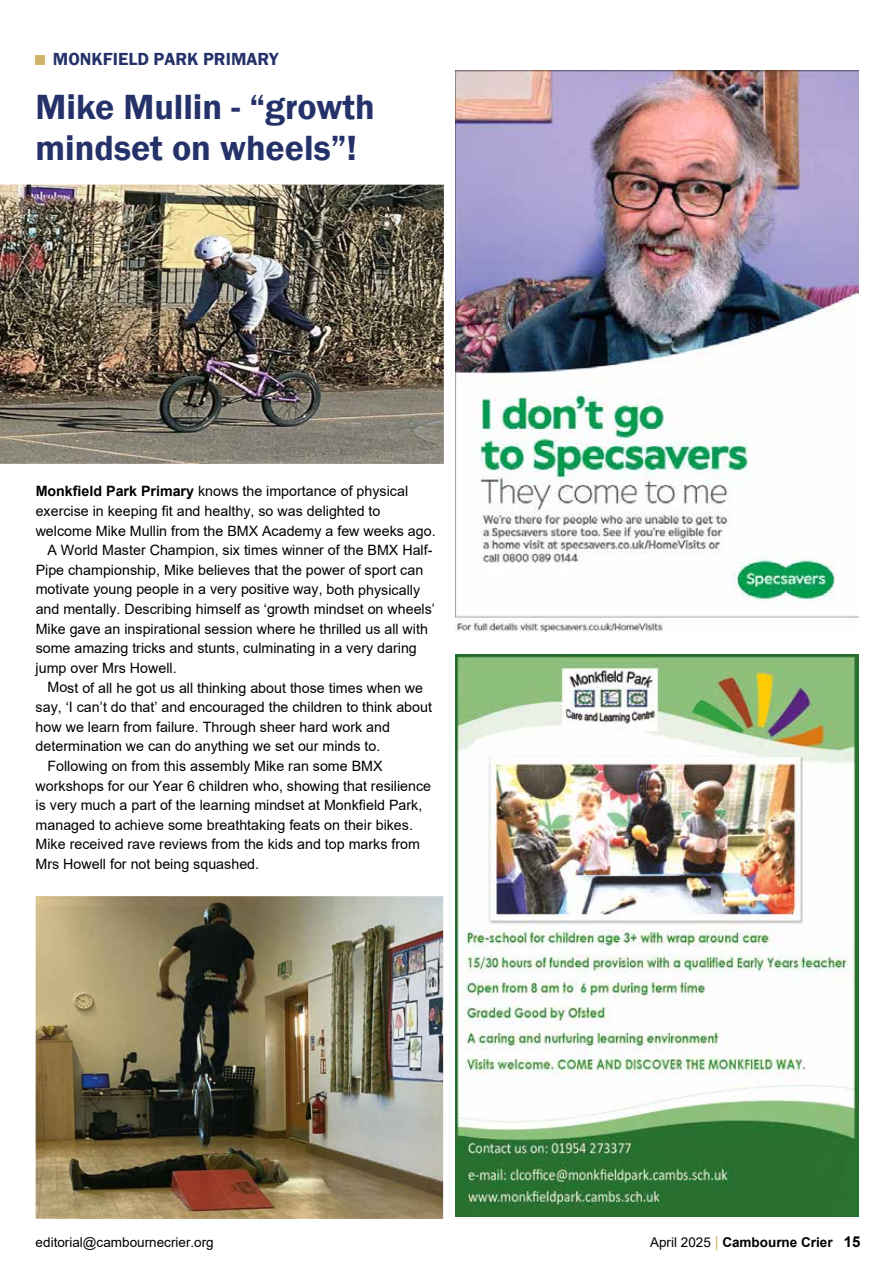
<style>
.page{position:relative;width:893px;height:1263px;background:#fff}
.page>*{position:absolute;margin:0;border:0;box-sizing:border-box;transform-origin:0 0}
.t1{font:600 36px/40.8px "Franklin Gothic";color:#243269}
.t2{font:600 18px "Franklin Gothic";color:#243269}
.t3{font:14.25px "Arial";color:#000}
.t4{font:13.5px "Arial";color:#000}
.t5{font:700 13.5px "Arial";color:#000}
.s1{font-weight:700}
.s2{font-weight:400}
.s3{font-weight:400;font-size:15px;color:#d2b567}
.s4{font-size:15px}
</style>
<div class="page">
<img style="left:455px;top:655px;width:404px;height:561px">
<img style="left:455px;top:70px;width:404px;height:561px">
<img style="left:36px;top:896px;width:407px;height:323px">
<img style="left:0;top:185px;width:444px;height:279px">
<div style="left:36px;top:55px;width:9px;height:10px;background:#d2b567"></div>
<p class="t2" style="left:53px;top:48px;width:227px">MONKFIELD PARK PRIMARY</p>
<h1 class="t1" style="left:36px;top:87px;width:341px">Mike Mullin - “growth mindset on wheels”!</h1>
<p class="t3" style="left:36px;top:482px;width:374px"><span class="s1">Monkfield Park Primary</span> knows the importance of physical</p>
<p class="t3" style="left:36px;top:501px;width:346px">exercise in keeping fit and healthy, so was delighted to</p>
<p class="t3" style="left:36px;top:521px;width:402px">welcome Mike Mullin from the BMX Academy a few weeks ago.</p>
<p class="t3" style="left:48px;top:540px;width:386px">A World Master Champion, six times winner of the BMX Half-</p>
<p class="t3" style="left:36px;top:560px;width:389px">Pipe championship, Mike believes that the power of sport can</p>
<p class="t3" style="left:36px;top:580px;width:386px">motivate young people in a very positive way, both physically</p>
<p class="t3" style="left:36px;top:599px;width:401px">and mentally. Describing himself as ‘growth mindset on wheels’</p>
<p class="t3" style="left:36px;top:619px;width:394px">Mike gave an inspirational session where he thrilled us all with</p>
<p class="t3" style="left:36px;top:638px;width:383px">some amazing tricks and stunts, culminating in a very daring</p>
<p class="t3" style="left:36px;top:658px;width:143px">jump over Mrs Howell.</p>
<p class="t3" style="left:48px;top:678px;width:377px">Most of all he got us all thinking about those times when we</p>
<p class="t3" style="left:36px;top:697px;width:398px">say, ‘I can’t do that’ and encouraged the children to think about</p>
<p class="t3" style="left:36px;top:717px;width:356px">how we learn from failure. Through sheer hard work and</p>
<p class="t3" style="left:36px;top:736px;width:346px">determination we can do anything we set our minds to.</p>
<p class="t3" style="left:47px;top:756px;width:337px">Following on from this assembly Mike ran some BMX</p>
<p class="t3" style="left:36px;top:776px;width:397px">workshops for our Year 6 children who, showing that resilience</p>
<p class="t3" style="left:36px;top:795px;width:388px">is very much a part of the learning mindset at Monkfield Park,</p>
<p class="t3" style="left:36px;top:815px;width:379px">managed to achieve some breathtaking feats on their bikes.</p>
<p class="t3" style="left:36px;top:834px;width:386px">Mike received rave reviews from the kids and top marks from</p>
<p class="t3" style="left:36px;top:854px;width:225px">Mrs Howell for not being squashed.</p>
<p class="t4" style="left:36px;top:1232px;width:180px">editorial@cambournecrier.org</p>
<p class="t5" style="left:650px;top:1233px;width:212px"><span class="s2">April 2025</span> <span class="s3">|</span> Cambourne Crier <span class="s4">15</span></p>
</div>
